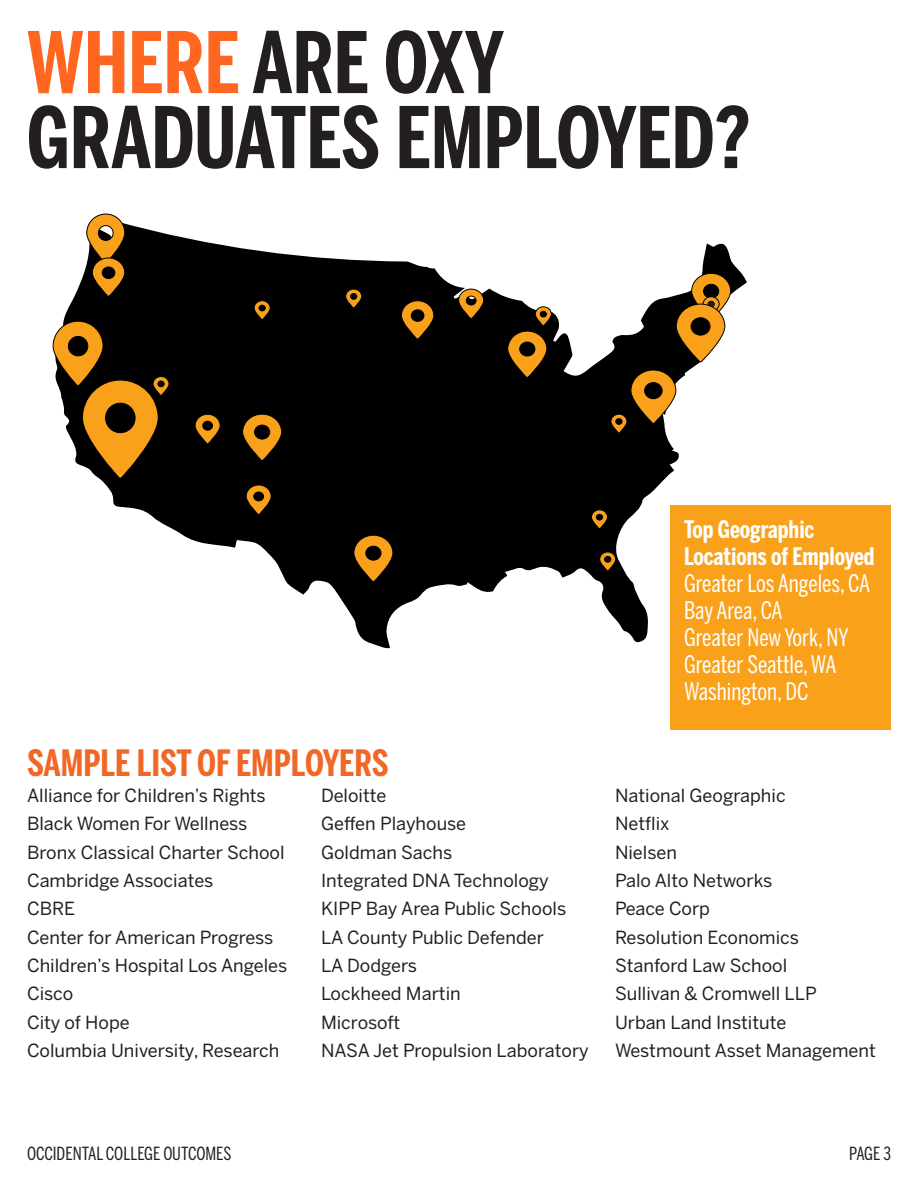
<style>
.page{position:relative;width:918px;height:1188px;background:#fff}
.page>*{position:absolute;margin:0;border:0;box-sizing:border-box;transform-origin:0 0}
.Page_Heading{font:700 84px/75px "Benton Sans Comp";color:#231f20}
.Subheading{font:700 36px "Benton Sans Comp";color:#f16726}
.t1{font:24px "Benton Sans Comp";color:#fff}
.t2{font:700 24px/27px "Benton Sans Comp";color:#fff}
.t3{font:18px "Benton Sans";color:#231f20}
.t4{font:18px "Benton Sans Comp";color:#231f20}
.s1{color:#ff661f}
</style>
<div class="page">
<div style="left:671px;top:505px;width:220px;height:225px;background:#f9a11b"></div>
<svg style="left:52px;top:223px;width:695px;height:425px;fill:#000"></svg>
<svg style="left:676px;top:273px;width:55px;height:89px"></svg>
<svg style="left:242px;top:414px;width:40px;height:47px;background:#81530d"></svg>
<svg style="left:353px;top:535px;width:40px;height:47px;background:#81530d"></svg>
<svg style="left:86px;top:214px;width:39px;height:83px;background:#946723"></svg>
<svg style="left:401px;top:300px;width:33px;height:40px"></svg>
<svg style="left:195px;top:414px;width:26px;height:30px"></svg>
<svg style="left:246px;top:485px;width:26px;height:30px"></svg>
<svg style="left:458px;top:289px;width:26px;height:30px"></svg>
<svg style="left:507px;top:306px;width:45px;height:72px;background:#593b0c"></svg>
<svg style="left:345px;top:289px;width:17px;height:20px"></svg>
<svg style="left:611px;top:370px;width:65px;height:64px;background:#6b4d1e"></svg>
<svg style="left:591px;top:509px;width:17px;height:20px"></svg>
<svg style="left:599px;top:552px;width:17px;height:19px"></svg>
<svg style="left:53px;top:321px;width:116px;height:157px;background:#705326"></svg>
<svg style="left:254px;top:300px;width:17px;height:20px"></svg>
<p class="Page_Heading" style="left:27px;top:25px;width:724px"><span class="s1">WHERE</span> ARE OXY<br>GRADUATES EMPLOYED?</p>
<p class="Subheading" style="left:27px;top:742px;width:363px">SAMPLE LIST OF EMPLOYERS</p>
<p class="t3" style="left:27px;top:785px;width:240px">Alliance for Children’s Rights</p>
<p class="t3" style="left:27px;top:813px;width:222px">Black Women For Wellness</p>
<p class="t3" style="left:27px;top:841px;width:259px">Bronx Classical Charter School</p>
<p class="t3" style="left:27px;top:870px;width:188px">Cambridge Associates</p>
<p class="t3" style="left:27px;top:898px;width:50px">CBRE</p>
<p class="t3" style="left:27px;top:926px;width:248px">Center for American Progress</p>
<p class="t3" style="left:27px;top:955px;width:262px">Children’s Hospital Los Angeles</p>
<p class="t3" style="left:27px;top:983px;width:48px">Cisco</p>
<p class="t3" style="left:27px;top:1011px;width:104px">City of Hope</p>
<p class="t3" style="left:27px;top:1040px;width:254px">Columbia University, Research</p>
<p class="t3" style="left:321px;top:785px;width:67px">Deloitte</p>
<p class="t3" style="left:321px;top:813px;width:147px">Geffen Playhouse</p>
<p class="t3" style="left:321px;top:841px;width:133px">Goldman Sachs</p>
<p class="t3" style="left:321px;top:870px;width:229px">Integrated DNA Technology</p>
<p class="t3" style="left:321px;top:898px;width:247px">KIPP Bay Area Public Schools</p>
<p class="t3" style="left:321px;top:926px;width:224px">LA County Public Defender</p>
<p class="t3" style="left:321px;top:955px;width:98px">LA Dodgers</p>
<p class="t3" style="left:321px;top:983px;width:141px">Lockheed Martin</p>
<p class="t3" style="left:321px;top:1011px;width:81px">Microsoft</p>
<p class="t3" style="left:321px;top:1040px;width:269px">NASA Jet Propulsion Laboratory</p>
<p class="t2" style="left:684px;top:516px;width:192px">Top Geographic<br>Locations of Employed</p>
<p class="t1" style="left:684px;top:569px;width:188px">Greater Los Angeles, CA</p>
<p class="t1" style="left:684px;top:596px;width:100px">Bay Area, CA</p>
<p class="t1" style="left:684px;top:623px;width:166px">Greater New York, NY</p>
<p class="t1" style="left:684px;top:650px;width:154px">Greater Seattle, WA</p>
<p class="t1" style="left:684px;top:677px;width:126px">Washington, DC</p>
<p class="t3" style="left:615px;top:785px;width:172px">National Geographic</p>
<p class="t3" style="left:615px;top:813px;width:56px">Netflix</p>
<p class="t3" style="left:615px;top:841px;width:63px">Nielsen</p>
<p class="t3" style="left:615px;top:870px;width:159px">Palo Alto Networks</p>
<p class="t3" style="left:615px;top:898px;width:97px">Peace Corp</p>
<p class="t3" style="left:615px;top:926px;width:185px">Resolution Economics</p>
<p class="t3" style="left:615px;top:955px;width:174px">Stanford Law School</p>
<p class="t3" style="left:615px;top:983px;width:203px">Sullivan &amp; Cromwell LLP</p>
<p class="t3" style="left:615px;top:1011px;width:173px">Urban Land Institute</p>
<p class="t3" style="left:615px;top:1040px;width:262px">Westmount Asset Management</p>
<p class="t4" style="left:27px;top:1143px;width:206px">OCCIDENTAL COLLEGE OUTCOMES</p>
<p class="t4" style="left:849px;top:1143px;width:43px">PAGE 3</p>
</div>
